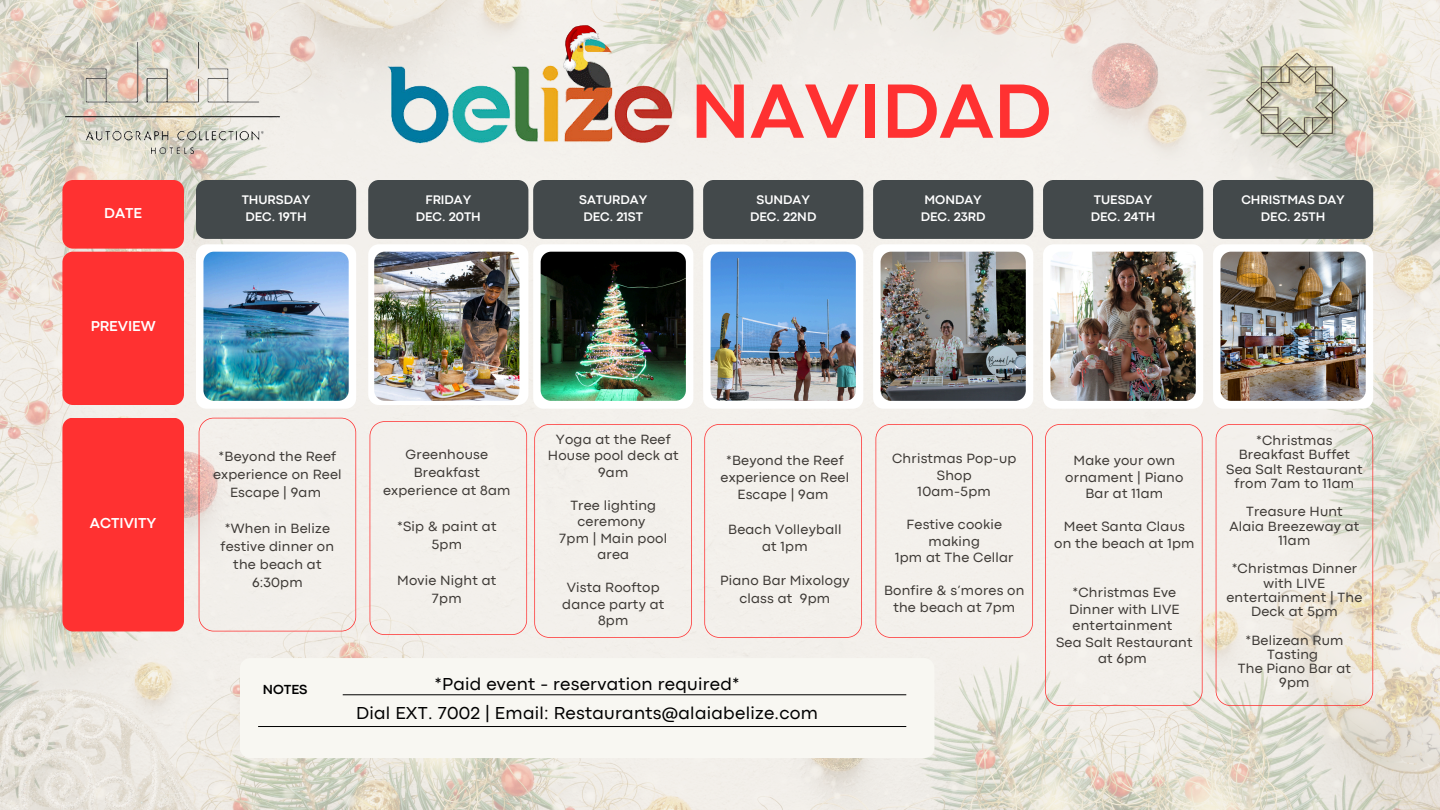
<style>
.page{position:relative;width:1440px;height:810px;background:#fff}
.page>*{position:absolute;margin:0;border:0;box-sizing:border-box;transform-origin:0 0}
.t1{font:700 80.2px "Codec Pro";color:#ff3131}
.t2{font:18.1px/28.8px "Codec Pro";letter-spacing:.015em;color:#000;text-align:center}
.t3{font:700 15px "Codec Pro";color:#fff}
.t4{font:14px/16.5px "Codec Pro";letter-spacing:.015em;color:#3d3935;text-align:center}
.t5{font:700 13.7px "Codec Pro";color:#000}
.t6{font:700 13px "Codec Pro";color:#fff}
</style>
<div class="page">
<img style="left:0;top:0;width:1440px;height:810px">
<div style="left:368px;top:244px;width:160px;height:161px;background:#fff;border-radius:10px"></div>
<img style="left:374px;top:252px;width:145px;height:149px;border-radius:11px">
<div style="left:240px;top:658px;width:694px;height:100px;background:#f8f7f2"></div>
<hr style="left:343px;top:694px;width:563px;height:1px;background:#000">
<hr style="left:258px;top:726px;width:648px;height:1px;background:#000">
<div style="left:533px;top:180px;width:160px;height:59px;background:#43494b;border-radius:10px"></div>
<div style="left:703px;top:180px;width:160px;height:59px;background:#43494b;border-radius:10px"></div>
<div style="left:873px;top:180px;width:160px;height:59px;background:#43494b;border-radius:10px"></div>
<div style="left:1043px;top:180px;width:160px;height:59px;background:#43494b;border-radius:10px"></div>
<div style="left:1213px;top:180px;width:160px;height:59px;background:#43494b;border-radius:10px"></div>
<div style="left:533px;top:244px;width:160px;height:165px;background:#fff;border-radius:10px"></div>
<div style="left:703px;top:244px;width:160px;height:165px;background:#fff;border-radius:10px"></div>
<div style="left:873px;top:244px;width:160px;height:165px;background:#fff;border-radius:10px"></div>
<div style="left:1043px;top:244px;width:160px;height:165px;background:#fff;border-radius:10px"></div>
<div style="left:1213px;top:244px;width:160px;height:165px;background:#fff;border-radius:10px"></div>
<img style="left:541px;top:252px;width:145px;height:149px;border-radius:10px">
<img style="left:711px;top:252px;width:145px;height:149px;border-radius:10px">
<img style="left:881px;top:252px;width:145px;height:149px;border-radius:10px">
<img style="left:1051px;top:252px;width:145px;height:149px;border-radius:10px">
<img style="left:1220px;top:252px;width:146px;height:149px;border-radius:10px">
<div style="left:1045px;top:424px;width:158px;height:282px;background:#f3f0eb"></div>
<div style="left:534px;top:424px;width:158px;height:214px;background:#f3f0eb"></div>
<div style="left:704px;top:424px;width:158px;height:214px;background:#f3f0ec"></div>
<div style="left:876px;top:424px;width:157px;height:214px;background:#f3f0ec"></div>
<svg style="left:1216px;top:424px;width:157px;height:282px;background:#eee8e0"></svg>
<img style="left:382px;top:34px;width:295px;height:113px">
<svg style="left:562px;top:25px;width:38px;height:47px;background:#c6a285"></svg>
<img style="left:54px;top:29px;width:237px;height:140px">
<div style="left:62px;top:180px;width:122px;height:69px;background:#ff3131;border-radius:10px"></div>
<div style="left:62px;top:252px;width:122px;height:153px;background:#ff3131;border-radius:10px"></div>
<div style="left:62px;top:418px;width:122px;height:213px;background:#ff3131;border-radius:10px"></div>
<div style="left:196px;top:180px;width:160px;height:59px;background:#43494b;border-radius:10px"></div>
<div style="left:196px;top:244px;width:160px;height:165px;background:#fff;border-radius:10px"></div>
<img style="left:203px;top:252px;width:146px;height:149px;border-radius:10px">
<div style="left:199px;top:418px;width:157px;height:213px;background:#f2efeb"></div>
<div style="left:368px;top:180px;width:160px;height:59px;background:#43494b;border-radius:10px"></div>
<div style="left:370px;top:421px;width:157px;height:214px;background:#f3f0eb"></div>
<img style="left:1233px;top:48px;width:131px;height:106px">
<h4 class="t3" style="left:104px;top:207px;width:39px">DATE</h4>
<h4 class="t3" style="left:91px;top:321px;width:66px">PREVIEW</h4>
<h4 class="t3" style="left:90px;top:518px;width:68px">ACTIVITY</h4>
<h2 class="t6" style="left:242px;top:195px;width:70px">THURSDAY</h2>
<h3 class="t6" style="left:245px;top:212px;width:63px">DEC. 19TH</h3>
<h4 class="t6" style="left:425px;top:195px;width:47px">FRIDAY</h4>
<p class="t6" style="left:416px;top:212px;width:67px">DEC. 20TH</p>
<p class="t6" style="left:579px;top:195px;width:69px">SATURDAY</p>
<p class="t6" style="left:583px;top:212px;width:61px">DEC. 21ST</p>
<h4 class="t1" style="left:690px;top:83px;width:363px">NAVIDAD</h4>
<h1 class="t6" style="left:757px;top:195px;width:55px">SUNDAY</h1>
<h3 class="t6" style="left:750px;top:212px;width:68px">DEC. 22ND</h3>
<h3 class="t6" style="left:925px;top:195px;width:59px">MONDAY</h3>
<p class="t6" style="left:921px;top:212px;width:66px">DEC. 23RD</p>
<p class="t6" style="left:1094px;top:195px;width:60px">TUESDAY</p>
<p class="t6" style="left:1091px;top:212px;width:66px">DEC. 24TH</p>
<p class="t6" style="left:1241px;top:195px;width:105px">CHRISTMAS DAY</p>
<p class="t6" style="left:1261px;top:212px;width:66px">DEC. 25TH</p>
<h4 class="t4" style="left:213px;top:448px;width:130px;line-height:18px">*Beyond the Reef experience on Reel<br>Escape | 9am</h4>
<h4 class="t4" style="left:221px;top:520px;width:115px;line-height:18px">*When in Belize festive dinner on the beach at<br>6:30pm</h4>
<p class="t4" style="left:383px;top:446px;width:129px;line-height:18px">Greenhouse<br>Breakfast experience at 8am</p>
<p class="t4" style="left:397px;top:518px;width:101px;line-height:18px">*Sip &amp; paint at<br>5pm</p>
<h4 class="t4" style="left:397px;top:572px;width:101px;line-height:18px">Movie Night at<br>7pm</h4>
<h3 class="t4" style="left:548px;top:432px;width:132px">Yoga at the Reef<br>House pool deck at<br>9am</h3>
<h4 class="t4" style="left:559px;top:498px;width:109px">Tree lighting ceremony<br>7pm | Main pool area</h4>
<h4 class="t4" style="left:562px;top:581px;width:104px">Vista Rooftop dance party at<br>8pm</h4>
<h4 class="t4" style="left:721px;top:452px;width:130px;line-height:17.2px">*Beyond the Reef experience on Reel<br>Escape | 9am</h4>
<h4 class="t4" style="left:728px;top:521px;width:115px;line-height:17.2px">Beach Volleyball at 1pm</h4>
<h4 class="t4" style="left:720px;top:573px;width:131px;line-height:17.2px">Piano Bar Mixology class at 9pm</h4>
<p class="t5" style="left:263px;top:684px;width:46px">NOTES</p>
<p class="t2" style="left:356px;top:671px;width:463px">*Paid event - reservation required*<br>Dial EXT. 7002 | Email: Restaurants@alaiabelize.com</p>
<h4 class="t4" style="left:892px;top:451px;width:126px">Christmas Pop-up<br>Shop<br>10am-5pm</h4>
<h4 class="t4" style="left:895px;top:517px;width:120px">Festive cookie making<br>1pm at The Cellar</h4>
<h4 class="t4" style="left:884px;top:583px;width:142px">Bonfire &amp; s’mores on the beach at 7pm</h4>
<p class="t4" style="left:1065px;top:453px;width:120px">Make your own ornament | Piano<br>Bar at 11am</p>
<p class="t4" style="left:1054px;top:519px;width:142px">Meet Santa Claus on the beach at 1pm</p>
<p class="t4" style="left:1056px;top:585px;width:138px">*Christmas Eve<br>Dinner with LIVE entertainment<br>Sea Salt Restaurant at 6pm</p>
<p class="t4" style="left:1226px;top:434px;width:138px;line-height:14.2px">*Christmas<br>Breakfast Buffet<br>Sea Salt Restaurant from 7am to 11am</p>
<p class="t4" style="left:1229px;top:506px;width:132px;line-height:14.2px">Treasure Hunt<br>Alaia Breezeway at<br>11am</p>
<p class="t4" style="left:1226px;top:563px;width:137px;line-height:14.2px">*Christmas Dinner with LIVE entertainment | The<br>Deck at 5pm</p>
<p class="t4" style="left:1238px;top:634px;width:115px;line-height:14.2px">*Belizean Rum<br>Tasting<br>The Piano Bar at<br>9pm</p>
</div>
